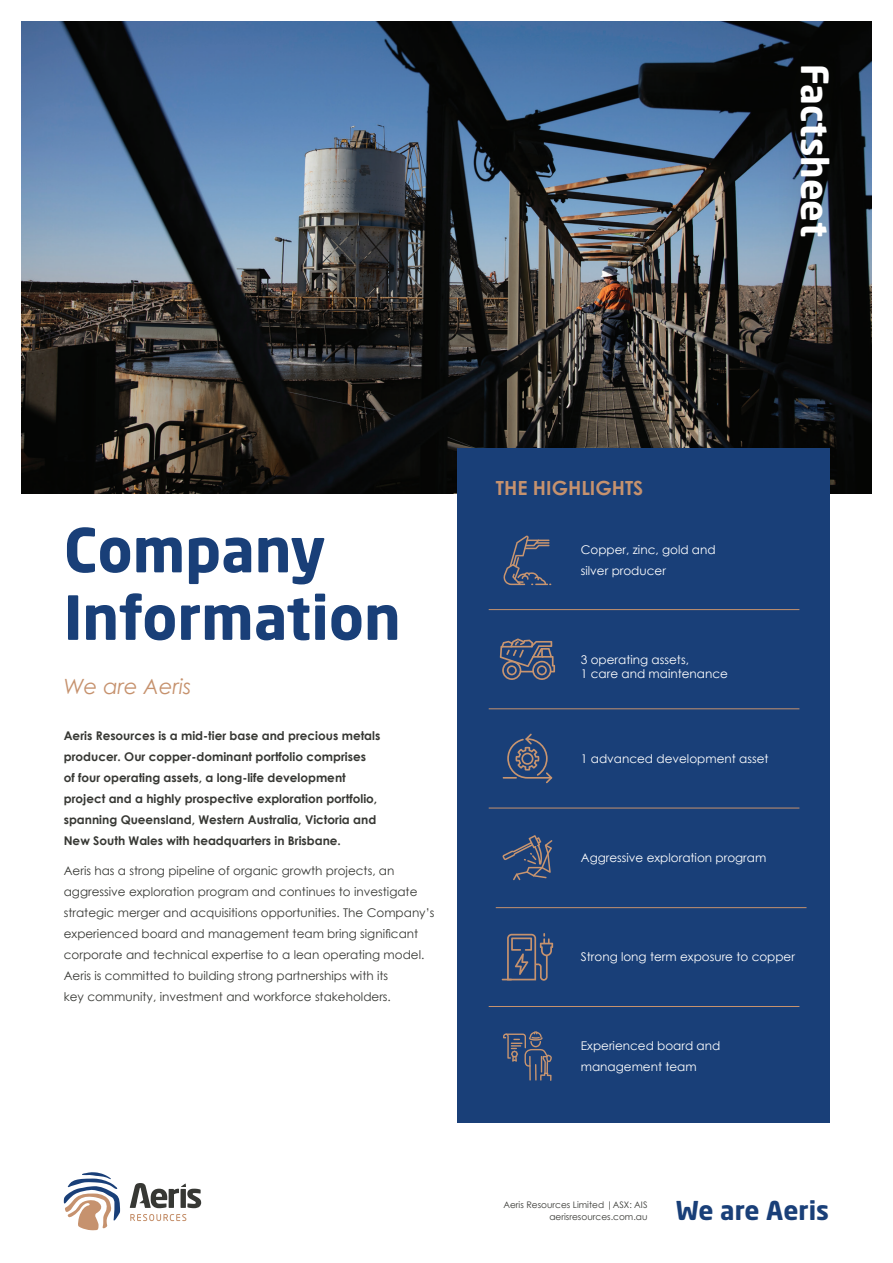
<style>
.page{position:relative;width:893px;height:1263px;background:#fff}
.page>*{position:absolute;margin:0;border:0;box-sizing:border-box;transform-origin:0 0}
.t1{font:700 60px/67.5px "Neo Sans Std";color:#193f78}
.t2{font:700 36.9px "Neo Sans Std";color:#fff}
.t3{font:700 25.65px "Neo Sans Std";color:#193f78}
.t4{font:italic 21px "Century Gothic";color:#c6926e}
.t5{font:700 19.5px "Century Gothic";color:#c6926e}
.t6{font:12px/21px "Century Gothic";color:#373834}
.t7{font:700 12px/21px "Century Gothic";color:#373834}
.t8{font:12px/21px "Century Gothic";color:#fff}
.t9{font:9px/12px "Century Gothic";color:#373834;text-align:right}
</style>
<div class="page">
<img style="left:21px;top:21px;width:851px;height:472px">
<div style="left:457px;top:448px;width:372px;height:675px;background:#193f78"></div>
<hr style="left:489px;top:609px;width:310px;height:1px;background:#c6926e">
<hr style="left:489px;top:708px;width:310px;height:1px;background:#c6926e">
<hr style="left:489px;top:808px;width:310px;height:1px;background:#c6926e">
<hr style="left:496px;top:907px;width:310px;height:1px;background:#c6926e">
<hr style="left:489px;top:1006px;width:310px;height:1px;background:#c6926e">
<svg style="left:503px;top:734px;width:49px;height:49px"></svg>
<svg style="left:503px;top:535px;width:48px;height:50px"></svg>
<svg style="left:503px;top:1031px;width:49px;height:50px"></svg>
<svg style="left:130px;top:1183px;width:71px;height:25px"></svg>
<svg style="left:130px;top:1214px;width:56px;height:7px"></svg>
<svg style="left:63px;top:1172px;width:57px;height:58px"></svg>
<div style="left:772px;top:39px;width:84px;height:224px;background:#373834;opacity:.12"></div>
<svg style="left:502px;top:835px;width:50px;height:45px"></svg>
<svg style="left:500px;top:638px;width:55px;height:42px"></svg>
<svg style="left:502px;top:933px;width:51px;height:48px"></svg>
<h2 class="t2" style="left:838px;top:64px;width:175px;rotate:90deg">Factsheet</h2>
<h1 class="t1" style="left:64px;top:515px;width:339px">Company<br>Information</h1>
<h3 class="t4" style="left:64px;top:672px;width:129px">We are Aeris</h3>
<p class="t7" style="left:64px;top:725px;width:318px">Aeris Resources is a mid-tier base and precious metals producer. Our copper-dominant portfolio comprises<br>of four operating assets, a long-life development project and a highly prospective exploration portfolio, spanning Queensland, Western Australia, Victoria and New South Wales with headquarters in Brisbane.</p>
<p class="t6" style="left:64px;top:860px;width:372px">Aeris has a strong pipeline of organic growth projects, an aggressive exploration program and continues to investigate strategic merger and acquisitions opportunities. The Company’s experienced board and management team bring significant corporate and technical expertise to a lean operating model.<br>Aeris is committed to building strong partnerships with its<br>key community, investment and workforce stakeholders.</p>
<h3 class="t5" style="left:496px;top:473px;width:149px">THE HIGHLIGHTS</h3>
<p class="t8" style="left:581px;top:539px;width:136px">Copper, zinc, gold and silver producer</p>
<p class="t8" style="left:581px;top:652px;width:149px;line-height:14.4px">3 operating assets,<br>1 care and maintenance</p>
<p class="t8" style="left:581px;top:748px;width:189px">1 advanced development asset</p>
<p class="t8" style="left:581px;top:847px;width:187px">Aggressive exploration program</p>
<p class="t8" style="left:581px;top:946px;width:216px">Strong long term exposure to copper</p>
<p class="t8" style="left:581px;top:1035px;width:141px">Experienced board and management team</p>
<p class="t9" style="left:503px;top:1199px;width:146px">Aeris Resources Limited |ASX: AIS aerisresources.com.au</p>
<h3 class="t3" style="left:676px;top:1194px;width:155px">We are Aeris</h3>
</div>
